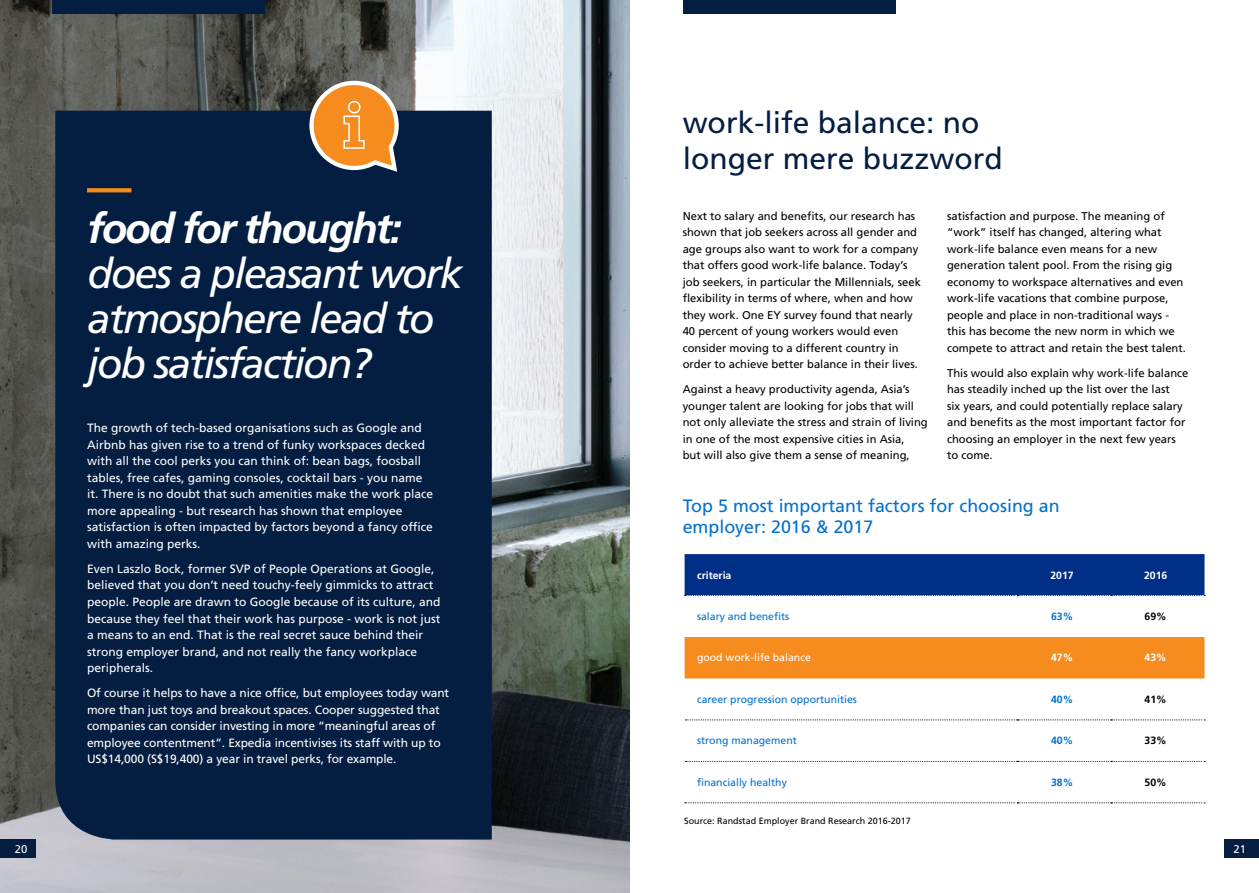
<style>
.page{position:relative;width:1259px;height:893px;background:#fff}
.page>*{position:absolute;margin:0;border:0;box-sizing:border-box;transform-origin:0 0}
.t1{font:italic 42px/45px "Frutiger LT Std";letter-spacing:-.05em;color:#fff}
.t2{font:italic 700 42px "Frutiger LT Std";letter-spacing:-.05em;color:#fff}
.t3{font:30px/36px "Frutiger LT Std";color:#041e41}
.t4{font:17.85px/21.5px "Frutiger LT Std";color:#0071ce}
.t5{font:12px/16.5px "Frutiger LT Std";color:#fff}
.t6{font:11.25px/16.5px "Frutiger LT Std";color:#000}
.t7{font:11.25px "Frutiger LT Std";color:#fff}
.t8{font:10.5px "Frutiger LT Std";color:#0071ce}
.t9{font:700 10.5px "Frutiger LT Std";color:#fff}
.t10{font:10.5px "Frutiger LT Std";color:#fff}
.t11{font:700 10.5px "Frutiger LT Std";color:#0071ce}
.t12{font:700 10.5px "Frutiger LT Std";color:#000}
.t13{font:9px "Frutiger LT Std";color:#000}
</style>
<div class="page">
<img style="left:0;top:0;width:629px;height:893px">
<div style="left:55px;top:111px;width:437px;height:728px;background:#041e41"></div>
<svg style="left:87px;top:188px;width:44px;height:4px"></svg>
<svg style="left:307px;top:79px;width:94px;height:96px;background:#bd864e"></svg>
<div style="left:684px;top:637px;width:520px;height:41px;background:#f68b1e"></div>
<div style="left:684px;top:554px;width:521px;height:42px;background:#002f87"></div>
<svg style="left:685px;top:719px;width:520px;height:1px"></svg>
<svg style="left:685px;top:761px;width:520px;height:1px"></svg>
<svg style="left:684px;top:802px;width:521px;height:1px"></svg>
<div style="left:52px;top:0;width:213px;height:14px;background:#041e41"></div>
<div style="left:682px;top:0;width:213px;height:14px;background:#041e41"></div>
<div style="left:1225px;top:839px;width:34px;height:19px;background:#041e41"></div>
<div style="left:0;top:839px;width:36px;height:19px;background:#041e41"></div>
<h1 class="t2" style="left:87px;top:204px;width:316px">food for thought:</h1>
<h1 class="t1" style="left:87px;top:252px;width:377px">does a pleasant work atmosphere lead to job satisfaction?</h1>
<p class="t5" style="left:87px;top:420px;width:348px">The growth of tech-based organisations such as Google and Airbnb has given rise to a trend of funky workspaces decked with all the cool perks you can think of: bean bags, foosball tables, free cafes, gaming consoles, cocktail bars - you name it. There is no doubt that such amenities make the work place more appealing - but research has shown that employee satisfaction is often impacted by factors beyond a fancy office with amazing perks.</p>
<p class="t5" style="left:87px;top:561px;width:355px">Even Laszlo Bock, former SVP of People Operations at Google, believed that you don’t need touchy-feely gimmicks to attract people. People are drawn to Google because of its culture, and because they feel that their work has purpose - work is not just a means to an end. That is the real secret sauce behind their strong employer brand, and not really the fancy workplace peripherals.</p>
<p class="t5" style="left:87px;top:685px;width:364px">Of course it helps to have a nice office, but employees today want more than just toys and breakout spaces. Cooper suggested that companies can consider investing in more “meaningful areas of employee contentment”. Expedia incentivises its staff with up to US$14,000 (S$19,400) a year in travel perks, for example.</p>
<h2 class="t3" style="left:682px;top:105px;width:322px">work-life balance: no longer mere buzzword</h2>
<p class="t6" style="left:682px;top:208px;width:240px">Next to salary and benefits, our research has shown that job seekers across all gender and age groups also want to work for a company that offers good work-life balance. Today’s job seekers, in particular the Millennials, seek flexibility in terms of where, when and how they work. One EY survey found that nearly 40 percent of young workers would even consider moving to a different country in order to achieve better balance in their lives.</p>
<p class="t6" style="left:682px;top:381px;width:247px">Against a heavy productivity agenda, Asia’s younger talent are looking for jobs that will not only alleviate the stress and strain of living in one of the most expensive cities in Asia,<br>but will also give them a sense of meaning,</p>
<p class="t6" style="left:947px;top:208px;width:240px">satisfaction and purpose. The meaning of “work” itself has changed, altering what work-life balance even means for a new generation talent pool. From the rising gig economy to workspace alternatives and even work-life vacations that combine purpose, people and place in non-traditional ways - this has become the new norm in which we compete to attract and retain the best talent.</p>
<p class="t6" style="left:947px;top:365px;width:243px">This would also explain why work-life balance has steadily inched up the list over the last<br>six years, and could potentially replace salary and benefits as the most important factor for choosing an employer in the next few years to come.</p>
<h3 class="t4" style="left:682px;top:495px;width:378px">Top 5 most important factors for choosing an employer: 2016 &amp; 2017</h3>
<p class="t9" style="left:697px;top:569px;width:36px">criteria</p>
<p class="t9" style="left:1050px;top:569px;width:25px">2017</p>
<p class="t9" style="left:1144px;top:569px;width:25px">2016</p>
<p class="t8" style="left:697px;top:610px;width:94px">salary and benefits</p>
<p class="t11" style="left:1051px;top:610px;width:24px">63%</p>
<p class="t12" style="left:1144px;top:610px;width:24px">69%</p>
<p class="t10" style="left:697px;top:652px;width:115px">good work-life balance</p>
<p class="t9" style="left:1051px;top:652px;width:24px">47%</p>
<p class="t9" style="left:1144px;top:652px;width:24px">43%</p>
<p class="t8" style="left:697px;top:693px;width:161px">career progression opportunities</p>
<p class="t11" style="left:1051px;top:693px;width:24px">40%</p>
<p class="t12" style="left:1144px;top:693px;width:24px">41%</p>
<p class="t8" style="left:697px;top:734px;width:101px">strong management</p>
<p class="t11" style="left:1051px;top:734px;width:24px">40%</p>
<p class="t12" style="left:1144px;top:734px;width:24px">33%</p>
<p class="t8" style="left:697px;top:776px;width:91px">financially healthy</p>
<p class="t11" style="left:1051px;top:776px;width:24px">38%</p>
<p class="t12" style="left:1144px;top:776px;width:24px">50%</p>
<p class="t13" style="left:684px;top:816px;width:228px">Source: Randstad Employer Brand Research 2016-2017</p>
<p class="t7" style="left:15px;top:842px;width:14px">20</p>
<p class="t7" style="left:1233px;top:842px;width:14px">21</p>
</div>
